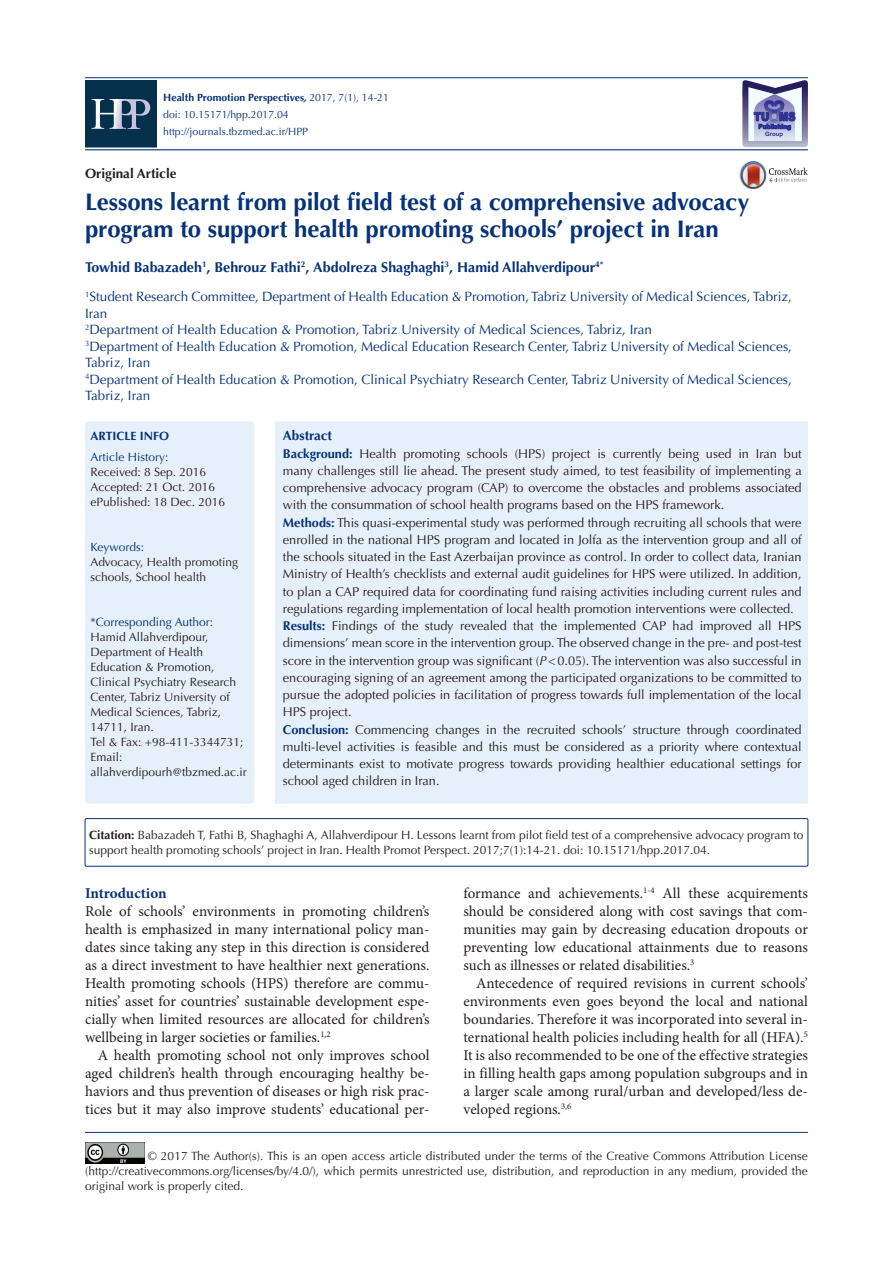
<style>
.page{position:relative;width:893px;height:1263px;background:#fff}
.page>*{position:absolute;margin:0;border:0;box-sizing:border-box;transform-origin:0 0}
.t1{font:700 24px/27px "Optima LT Std";letter-spacing:-.005em;color:#053278}
.t2{font:15px/18px "Minion Pro";color:#231f20;text-align:justify}
.t3{font:700 15px "Minion Pro";letter-spacing:-.005em;color:#053278}
.t4{font:700 14.25px "Optima LT Std";color:#053278}
.t5{font:13.5px/16.5px "Optima LT Std";color:#053278}
.t6{font:700 13.5px "Optima LT Std";color:#231f20}
.t7{font:700 13.5px "Optima LT Std";color:#053278}
.t8{font:12.75px/17.2px "Optima LT Std";color:#231f20;text-align:justify}
.corresponding{font:12px/15px "Optima LT Std";color:#231f20}
.t9{font:12px "Optima LT Std";color:#053278}
.t10{font:700 12px "Optima LT Std";color:#053278}
.t11{font:900 12px "Arial";color:#2e3092;scale:.82 1}
.t12{font:10.5px "Optima LT Std";color:#053278}
.t13{font:700 10.5px "Optima LT Std";color:#053278}
.t14{font:700 6px "Arial";color:#2e3092}
.s1{font-style:italic}
.s2{font-weight:400}
.s3{font-weight:700;color:#053278}
.s4{font-weight:700}
</style>
<div class="page">
<hr style="left:85px;top:149px;width:723px;height:1px;background:#053278">
<hr style="left:85px;top:77px;width:723px;height:1px;background:#053278">
<hr style="left:85px;top:1132px;width:723px;height:1px;background:#053278">
<img style="left:85px;top:1143px;width:59px;height:20px">
<img style="left:739px;top:169px;width:2px;height:13px">
<svg style="left:741px;top:161px;width:67px;height:28px"></svg>
<svg style="left:742px;top:80px;width:66px;height:67px"></svg>
<div style="left:275px;top:421px;width:533px;height:383px;background:#e6f0fa"></div>
<div style="left:85px;top:421px;width:169px;height:383px;background:#e6f0fa;border-radius:3px"></div>
<div style="left:85px;top:819px;width:723px;height:47px;border:1px solid #053278"></div>
<div style="left:85px;top:80px;width:71px;height:67px;background:#05304c"></div>
<svg style="left:92px;top:97px;width:20px;height:32px"></svg>
<svg style="left:112px;top:97px;width:16px;height:32px"></svg>
<svg style="left:128px;top:97px;width:24px;height:33px"></svg>
<p class="t13" style="left:163px;top:91px;width:227px">Health Promotion Perspectives<span class="s1">,</span> <span class="s2">2017, 7(1), 14-21</span></p>
<p class="t12" style="left:163px;top:108px;width:127px">doi: 10.15171/hpp.2017.04</p>
<p class="t12" style="left:163px;top:125px;width:146px">http://journals.tbzmed.ac.ir/HPP</p>
<p class="t6" style="left:85px;top:165px;width:93px">Original Article</p>
<p class="t11" style="left:754px;top:108px;width:52px">TU MS</p>
<p class="t14" style="left:765px;top:129px;width:20px">Group</p>
<p class="t1" style="left:85px;top:189px;width:666px">Lessons learnt from pilot field test of a comprehensive advocacy program to support health promoting schools’ project in Iran</p>
<p class="t4" style="left:85px;top:259px;width:520px">Towhid Babazadeh<sup>1</sup>, Behrouz Fathi<sup>2</sup>, Abdolreza Shaghaghi<sup>3</sup>, Hamid Allahverdipour<sup>4*</sup></p>
<p class="t5" style="left:85px;top:289px;width:708px"><sup>1</sup>Student Research Committee, Department of Health Education &amp; Promotion, Tabriz University of Medical Sciences, Tabriz,<br>Iran</p>
<p class="t5" style="left:85px;top:322px;width:569px"><sup>2</sup>Department of Health Education &amp; Promotion, Tabriz University of Medical Sciences, Tabriz, Iran</p>
<p class="t5" style="left:85px;top:338px;width:708px"><sup>3</sup>Department of Health Education &amp; Promotion, Medical Education Research Center, Tabriz University of Medical Sciences,<br>Tabriz, Iran</p>
<p class="t5" style="left:85px;top:371px;width:708px"><sup>4</sup>Department of Health Education &amp; Promotion, Clinical Psychiatry Research Center, Tabriz University of Medical Sciences,<br>Tabriz, Iran</p>
<p class="t10" style="left:91px;top:429px;width:80px">ARTICLE INFO</p>
<p class="t9" style="left:91px;top:450px;width:80px">Article History:</p>
<p class="corresponding" style="left:91px;top:464px;width:117px">Received: 8 Sep. 2016</p>
<p class="corresponding" style="left:91px;top:479px;width:126px">Accepted: 21 Oct. 2016</p>
<p class="corresponding" style="left:91px;top:494px;width:136px">ePublished: 18 Dec. 2016</p>
<p class="t9" style="left:91px;top:540px;width:55px">Keywords:</p>
<p class="corresponding" style="left:91px;top:554px;width:149px">Advocacy, Health promoting schools, School health</p>
<p class="t9" style="left:91px;top:615px;width:124px">*Corresponding Author:</p>
<p class="corresponding" style="left:91px;top:629px;width:119px">Hamid Allahverdipour,</p>
<p class="corresponding" style="left:91px;top:644px;width:126px">Department of Health<br>Education &amp; Promotion,</p>
<p class="corresponding" style="left:91px;top:674px;width:147px">Clinical Psychiatry Research<br>Center, Tabriz University of<br>Medical Sciences, Tabriz,<br>14711, Iran.</p>
<p class="corresponding" style="left:91px;top:734px;width:154px">Tel &amp; Fax: +98-411-3344731;</p>
<p class="corresponding" style="left:91px;top:749px;width:34px">Email:</p>
<p class="corresponding" style="left:91px;top:764px;width:158px">allahverdipourh@tbzmed.ac.ir</p>
<p class="t7" style="left:283px;top:428px;width:51px">Abstract</p>
<p class="t8" style="left:283px;top:445px;width:520px"><span class="s3">Background:</span> Health promoting schools (HPS) project is currently being used in Iran but many challenges still lie ahead. The present study aimed, to test feasibility of implementing a comprehensive advocacy program (CAP) to overcome the obstacles and problems associated with the consummation of school health programs based on the HPS framework.</p>
<p class="t8" style="left:283px;top:514px;width:520px"><span class="s3">Methods:</span> This quasi-experimental study was performed through recruiting all schools that were enrolled in the national HPS program and located in Jolfa as the intervention group and all of the schools situated in the East Azerbaijan province as control. In order to collect data, Iranian Ministry of Health’s checklists and external audit guidelines for HPS were utilized. In addition, to plan a CAP required data for coordinating fund raising activities including current rules and regulations regarding implementation of local health promotion interventions were collected.</p>
<p class="t8" style="left:283px;top:617px;width:520px"><span class="s3">Results:</span> Findings of the study revealed that the implemented CAP had improved all HPS dimensions’ mean score in the intervention group. The observed change in the pre- and post-test score in the intervention group was significant (<span class="s1">P</span>&lt;0.05). The intervention was also successful in encouraging signing of an agreement among the participated organizations to be committed to pursue the adopted policies in facilitation of progress towards full implementation of the local HPS project.</p>
<p class="t8" style="left:283px;top:721px;width:520px"><span class="s3">Conclusion:</span> Commencing changes in the recruited schools’ structure through coordinated multi-level activities is feasible and this must be considered as a priority where contextual determinants exist to motivate progress towards providing healthier educational settings for school aged children in Iran.</p>
<p class="corresponding" style="left:89px;top:828px;width:716px"><span class="s4">Citation:</span> Babazadeh T, Fathi B, Shaghaghi A, Allahverdipour H. Lessons learnt from pilot field test of a comprehensive advocacy program to support health promoting schools’ project in Iran. Health Promot Perspect. 2017;7(1):14-21. doi: 10.15171/hpp.2017.04.</p>
<p class="t3" style="left:85px;top:882px;width:83px">Introduction</p>
<p class="t2" style="left:85px;top:902px;width:346px">Role of schools’ environments in promoting children’s health is emphasized in many international policy man&shy;dates since taking any step in this direction is considered as a direct investment to have healthier next generations.<br>Health promoting schools (HPS) therefore are commu&shy;nities’ asset for countries’ sustainable development espe&shy;cially when limited resources are allocated for children’s wellbeing in larger societies or families.<sup>1,2</sup></p>
<p class="t2" style="left:85px;top:1046px;width:346px;text-indent:13px">A health promoting school not only improves school aged children’s health through encouraging healthy be&shy;haviors and thus prevention of diseases or high risk prac&shy;tices but it may also improve students’ educational per-</p>
<p class="t2" style="left:463px;top:884px;width:346px">formance and achievements.<sup>1-4</sup> All these acquirements should be considered along with cost savings that com&shy;munities may gain by decreasing education dropouts or preventing low educational attainments due to reasons such as illnesses or related disabilities.<sup>3</sup></p>
<p class="t2" style="left:463px;top:974px;width:346px;text-indent:13px">Antecedence of required revisions in current schools’ environments even goes beyond the local and national boundaries. Therefore it was incorporated into several in&shy;ternational health policies including health for all (HFA).<sup>5<br></sup>It is also recommended to be one of the effective strategies in filling health gaps among population subgroups and in a larger scale among rural/urban and developed/less de&shy;veloped regions.<sup>3,6</sup></p>
<p class="corresponding" style="left:85px;top:1149px;width:724px;text-align:justify;text-indent:63px">© 2017 The Author(s). This is an open access article distributed under the terms of the Creative Commons Attribution License (http://creativecommons.org/licenses/by/4.0/), which permits unrestricted use, distribution, and reproduction in any medium, provided the original work is properly cited.</p>
</div>
